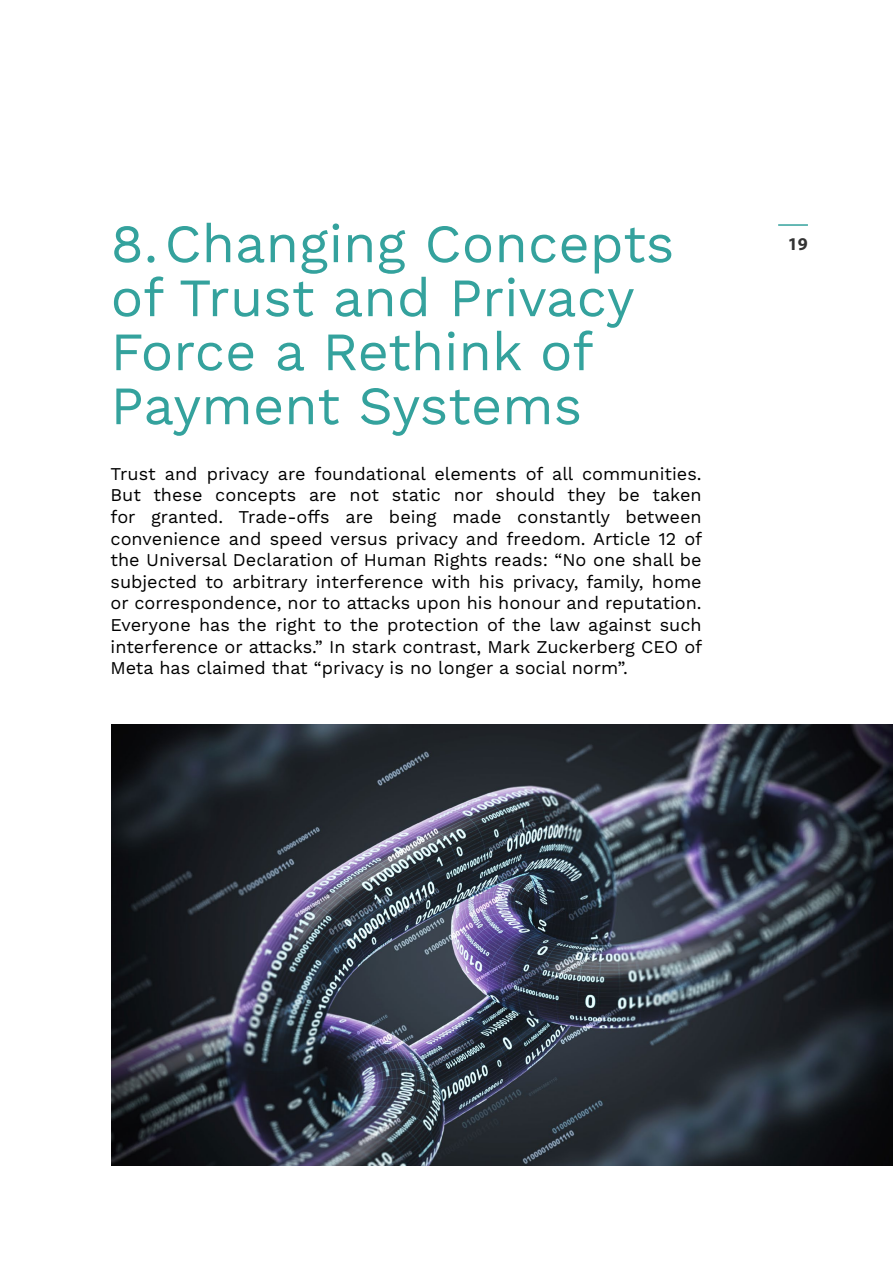
<style>
.page{position:relative;width:893px;height:1263px;background:#fff}
.page>*{position:absolute;margin:0;border:0;box-sizing:border-box;transform-origin:0 0}
.t1{font:54px/54px "Work Sans";color:#34a29d}
.t2{font:18px/21.6px "Work Sans";color:#000;text-align:justify}
.t3{font:700 18px "Myriad Pro";color:#333}
</style>
<div class="page">
<hr style="left:778px;top:224px;width:30px;height:2px;background:#34a29d">
<img style="left:111px;top:724px;width:782px;height:441px">
<h1 class="t1" style="left:111px;top:219px;width:565px">8.Changing Concepts</h1>
<h1 class="t1" style="left:111px;top:273px;width:526px">of Trust and Privacy<br>Force a Rethink of<br>Payment Systems</h1>
<p class="t2" style="left:111px;top:464px;width:593px">Trust and privacy are foundational elements of all communities.<br>But these concepts are not static nor should they be taken for granted. Trade-offs are being made constantly between convenience and speed versus privacy and freedom. Article 12 of the Universal Declaration of Human Rights reads: “No one shall be subjected to arbitrary interference with his privacy, family, home or correspondence, nor to attacks upon his honour and reputation.<br>Everyone has the right to the protection of the law against such interference or attacks.” In stark contrast, Mark Zuckerberg CEO of Meta has claimed that “privacy is no longer a social norm”.</p>
<p class="t3" style="left:788px;top:232px;width:21px">19</p>
</div>
